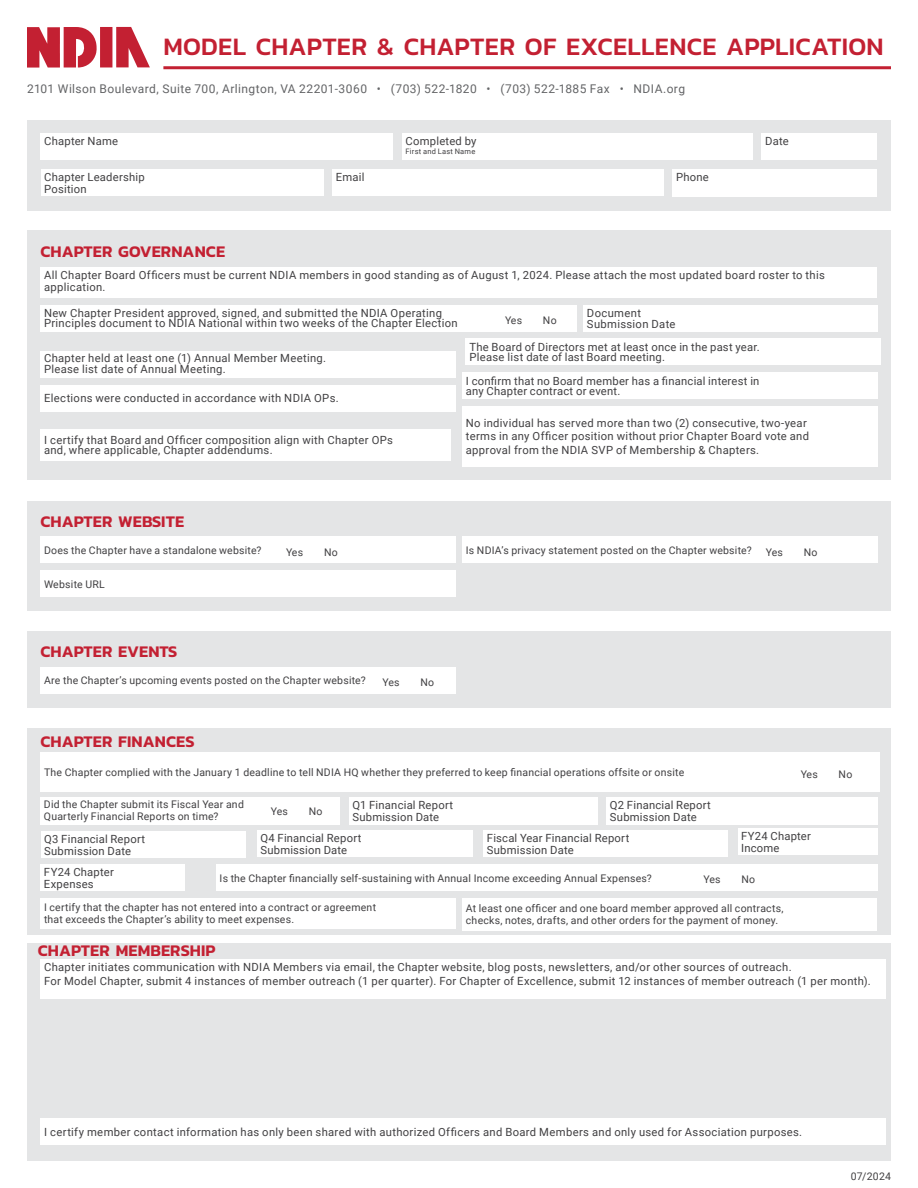
<style>
.page{position:relative;width:918px;height:1188px;background:#fff}
.page>*{position:absolute;margin:0;border:0;box-sizing:border-box;transform-origin:0 0}
.t1{font:500 25.5px "Kanit";letter-spacing:.01em;color:#c32032}
.t2{font:600 16.5px "Kanit";letter-spacing:.005em;color:#c32032}
.t3{font:12px "Roboto";letter-spacing:.035em;color:#636466}
.t4{font:11.25px/11.6px "Roboto";letter-spacing:.025em;color:#414042}
.t5{font:10.5px/12px "Roboto";letter-spacing:.02em;color:#414042}
.t6{font:7.5px "Roboto";letter-spacing:.025em;color:#414042}
</style>
<div class="page">
<div style="left:27px;top:728px;width:864px;height:206px;background:#e4e5e6"></div>
<div style="left:27px;top:501px;width:864px;height:110px;background:#e4e5e6"></div>
<div style="left:27px;top:231px;width:864px;height:249px;background:#e4e5e6"></div>
<div style="left:27px;top:120px;width:864px;height:91px;background:#e4e5e6"></div>
<div style="left:27px;top:631px;width:864px;height:76px;background:#e4e5e6"></div>
<div style="left:402px;top:133px;width:351px;height:27px;background:#fff"></div>
<div style="left:41px;top:133px;width:352px;height:27px;background:#fff"></div>
<div style="left:41px;top:169px;width:282px;height:27px;background:#fff"></div>
<div style="left:332px;top:169px;width:332px;height:27px;background:#fff"></div>
<div style="left:40px;top:305px;width:537px;height:27px;background:#fff"></div>
<div style="left:673px;top:169px;width:204px;height:27px;background:#fff"></div>
<div style="left:762px;top:133px;width:115px;height:27px;background:#fff"></div>
<div style="left:40px;top:536px;width:416px;height:27px;background:#fff"></div>
<div style="left:40px;top:667px;width:416px;height:27px;background:#fff"></div>
<div style="left:40px;top:797px;width:300px;height:27px;background:#fff"></div>
<div style="left:462px;top:536px;width:416px;height:27px;background:#fff"></div>
<hr style="left:163px;top:66px;width:728px;height:3px;background:#c32032">
<div style="left:100px;top:27px;width:12px;height:40px;background:#c32032"></div>
<svg style="left:116px;top:27px;width:34px;height:40px"></svg>
<svg style="left:27px;top:27px;width:70px;height:41px"></svg>
<div style="left:40px;top:267px;width:838px;height:31px;background:#fff"></div>
<div style="left:349px;top:797px;width:248px;height:27px;background:#fff"></div>
<div style="left:606px;top:797px;width:272px;height:27px;background:#fff"></div>
<div style="left:41px;top:831px;width:205px;height:27px;background:#fff"></div>
<div style="left:257px;top:830px;width:216px;height:27px;background:#fff"></div>
<div style="left:483px;top:830px;width:245px;height:27px;background:#fff"></div>
<div style="left:216px;top:865px;width:662px;height:26px;background:#fff"></div>
<div style="left:738px;top:828px;width:140px;height:27px;background:#fff"></div>
<div style="left:40px;top:864px;width:145px;height:27px;background:#fff"></div>
<div style="left:40px;top:351px;width:416px;height:27px;background:#fff"></div>
<div style="left:466px;top:339px;width:415px;height:26px;background:#fff"></div>
<div style="left:462px;top:372px;width:416px;height:27px;background:#fff"></div>
<div style="left:41px;top:385px;width:415px;height:27px;background:#fff"></div>
<div style="left:462px;top:406px;width:416px;height:60px;background:#fff"></div>
<div style="left:40px;top:429px;width:411px;height:31px;background:#fff"></div>
<div style="left:40px;top:898px;width:416px;height:31px;background:#fff"></div>
<div style="left:462px;top:898px;width:415px;height:33px;background:#fff"></div>
<div style="left:27px;top:943px;width:864px;height:218px;background:#e4e5e6"></div>
<div style="left:40px;top:959px;width:846px;height:40px;background:#fff"></div>
<div style="left:41px;top:1118px;width:845px;height:27px;background:#fff"></div>
<div style="left:583px;top:305px;width:295px;height:27px;background:#fff"></div>
<div style="left:40px;top:570px;width:416px;height:27px;background:#fff"></div>
<div style="left:40px;top:752px;width:840px;height:40px;background:#fff"></div>
<h1 class="t1" style="left:163px;top:28px;width:722px">MODEL CHAPTER &amp; CHAPTER OF EXCELLENCE APPLICATION</h1>
<p class="t3" style="left:27px;top:80px;width:660px">2101 Wilson Boulevard, Suite 700, Arlington, VA 22201-3060 • (703) 522-1820 • (703) 522-1885 Fax • NDIA.org</p>
<p class="t4" style="left:44px;top:135px;width:75px">Chapter Name</p>
<p class="t4" style="left:44px;top:171px;width:102px">Chapter Leadership<br>Position</p>
<p class="t4" style="left:336px;top:171px;width:30px">Email</p>
<h2 class="t2" style="left:40px;top:239px;width:186px">CHAPTER GOVERNANCE</h2>
<p class="t4" style="left:406px;top:135px;width:72px">Completed by</p>
<p class="t6" style="left:406px;top:146px;width:71px">First and Last Name</p>
<p class="t4" style="left:676px;top:171px;width:34px">Phone</p>
<p class="t4" style="left:765px;top:135px;width:25px">Date</p>
<p class="t4" style="left:44px;top:269px;width:782px;line-height:12px">All Chapter Board Officers must be current NDIA members in good standing as of August 1, 2024. Please attach the most updated board roster to this application.</p>
<p class="t4" style="left:44px;top:307px;width:415px;line-height:10.5px">New Chapter President approved, signed, and submitted the NDIA Operating<br>Principles document to NDIA National within two weeks of the Chapter Election</p>
<p class="t4" style="left:44px;top:353px;width:284px;line-height:10.5px">Chapter held at least one (1) Annual Member Meeting.<br>Please list date of Annual Meeting.</p>
<p class="t4" style="left:44px;top:392px;width:296px">Elections were conducted in accordance with NDIA OPs.</p>
<p class="t4" style="left:44px;top:434px;width:350px;line-height:10.5px">I certify that Board and Officer composition align with Chapter OPs and, where applicable, Chapter addendums.</p>
<p class="t5" style="left:505px;top:314px;width:19px">Yes</p>
<p class="t5" style="left:543px;top:314px;width:15px">No</p>
<p class="t4" style="left:587px;top:306px;width:90px">Document<br>Submission Date</p>
<p class="t4" style="left:469px;top:341px;width:292px;line-height:10.5px">The Board of Directors met at least once in the past year.<br>Please list date of last Board meeting.</p>
<p class="t4" style="left:466px;top:375px;width:295px;line-height:10.5px">I confirm that no Board member has a financial interest in any Chapter contract or event.</p>
<p class="t4" style="left:466px;top:416px;width:345px;line-height:13.5px">No individual has served more than two (2) consecutive, two-year terms in any Officer position without prior Chapter Board vote and approval from the NDIA SVP of Membership &amp; Chapters.</p>
<h2 class="t2" style="left:40px;top:509px;width:145px">CHAPTER WEBSITE</h2>
<p class="t5" style="left:44px;top:544px;width:219px">Does the Chapter have a standalone website?</p>
<p class="t5" style="left:44px;top:578px;width:62px">Website URL</p>
<p class="t5" style="left:286px;top:545px;width:19px">Yes</p>
<p class="t5" style="left:324px;top:545px;width:15px">No</p>
<h2 class="t2" style="left:40px;top:639px;width:138px">CHAPTER EVENTS</h2>
<p class="t5" style="left:44px;top:674px;width:323px">Are the Chapter’s upcoming events posted on the Chapter website?</p>
<p class="t5" style="left:383px;top:676px;width:19px">Yes</p>
<p class="t5" style="left:421px;top:676px;width:15px">No</p>
<h2 class="t2" style="left:40px;top:729px;width:156px">CHAPTER FINANCES</h2>
<p class="t5" style="left:466px;top:544px;width:287px">Is NDIA’s privacy statement posted on the Chapter website?</p>
<p class="t5" style="left:766px;top:545px;width:19px">Yes</p>
<p class="t5" style="left:804px;top:545px;width:15px">No</p>
<p class="t5" style="left:44px;top:765px;width:642px">The Chapter complied with the January 1 deadline to tell NDIA HQ whether they preferred to keep financial operations offsite or onsite</p>
<p class="t5" style="left:801px;top:768px;width:19px">Yes</p>
<p class="t5" style="left:839px;top:768px;width:15px">No</p>
<p class="t5" style="left:44px;top:798px;width:202px">Did the Chapter submit its Fiscal Year and<br>Quarterly Financial Reports on time?</p>
<p class="t5" style="left:271px;top:805px;width:19px">Yes</p>
<p class="t5" style="left:309px;top:805px;width:15px">No</p>
<p class="t4" style="left:352px;top:799px;width:102px">Q1 Financial Report<br>Submission Date</p>
<p class="t4" style="left:610px;top:799px;width:102px">Q2 Financial Report<br>Submission Date</p>
<p class="t4" style="left:741px;top:830px;width:71px">FY24 Chapter<br>Income</p>
<p class="t4" style="left:44px;top:833px;width:102px">Q3 Financial Report<br>Submission Date</p>
<p class="t4" style="left:260px;top:832px;width:103px">Q4 Financial Report<br>Submission Date</p>
<p class="t4" style="left:487px;top:832px;width:144px">Fiscal Year Financial Report<br>Submission Date</p>
<p class="t5" style="left:220px;top:872px;width:434px">Is the Chapter financially self-sustaining with Annual Income exceeding Annual Expenses?</p>
<p class="t4" style="left:44px;top:866px;width:71px">FY24 Chapter<br>Expenses</p>
<p class="t5" style="left:703px;top:873px;width:19px">Yes</p>
<p class="t5" style="left:741px;top:873px;width:15px">No</p>
<p class="t5" style="left:44px;top:901px;width:334px">I certify that the chapter has not entered into a contract or agreement that exceeds the Chapter’s ability to meet expenses.</p>
<p class="t5" style="left:466px;top:902px;width:319px">At least one officer and one board member approved all contracts, checks, notes, drafts, and other orders for the payment of money.</p>
<p class="t4" style="left:44px;top:960px;width:828px;line-height:13.5px">Chapter initiates communication with NDIA Members via email, the Chapter website, blog posts, newsletters, and/or other sources of outreach.<br>For Model Chapter, submit 4 instances of member outreach (1 per quarter). For Chapter of Excellence, submit 12 instances of member outreach (1 per month).</p>
<h2 class="t2" style="left:38px;top:938px;width:179px">CHAPTER MEMBERSHIP</h2>
<p class="t4" style="left:44px;top:1126px;width:760px">I certify member contact information has only been shared with authorized Officers and Board Members and only used for Association purposes.</p>
<p class="t5" style="left:851px;top:1170px;width:42px">07/2024</p>
</div>
